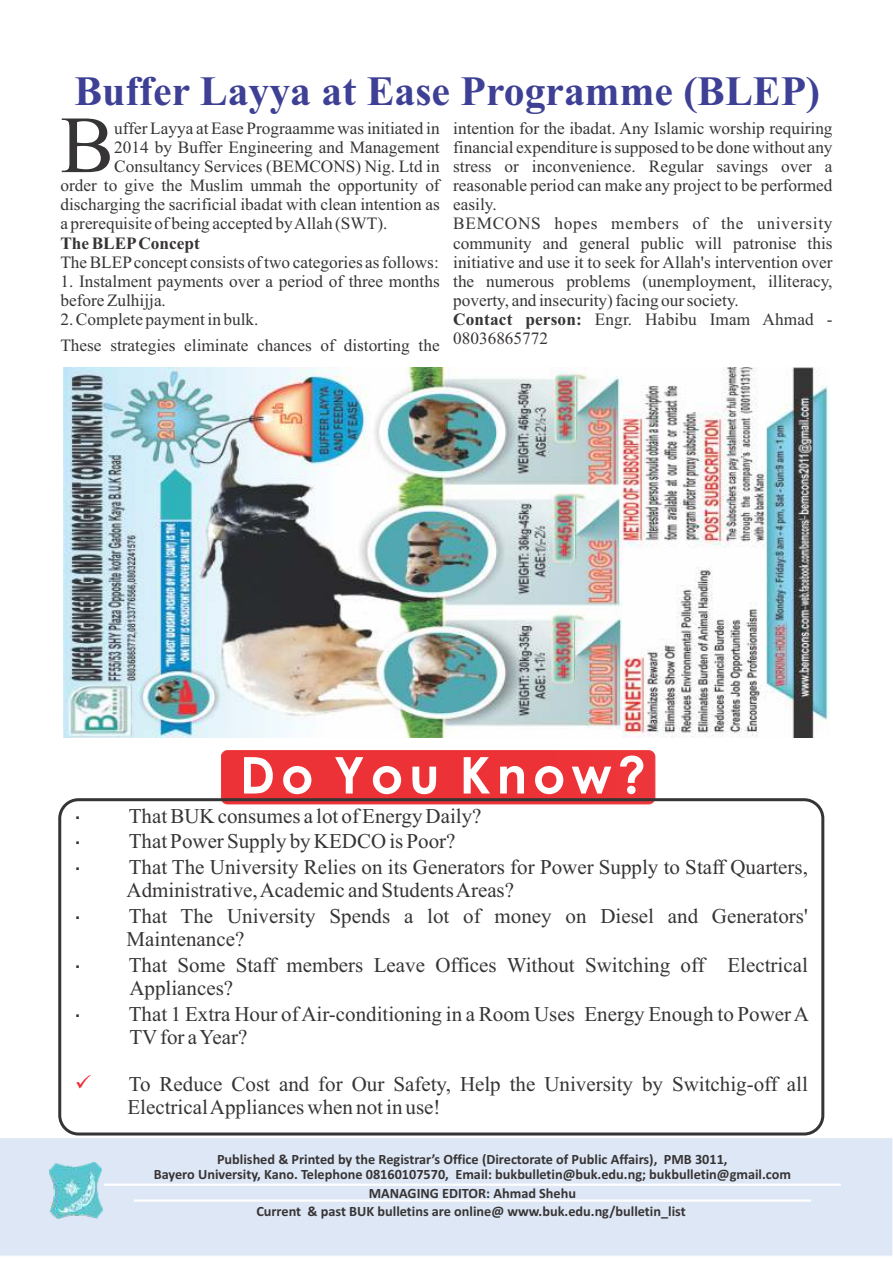
<style>
.page{position:relative;width:893px;height:1263px;background:#fff}
.page>*{position:absolute;margin:0;border:0;box-sizing:border-box;transform-origin:0 0}
.t1{font:80.85px "Times New Roman";color:#373435}
.t2{font:700 50.7px "Century Gothic";letter-spacing:.115em;color:#fefefe}
.t3{font:700 41.7px "Times New Roman";color:#3e4095}
.t4{font:21px/25.7px "Times New Roman";color:#373435}
.t5{font:17.25px/19px "Times New Roman";color:#373435}
.t6{font:700 17.25px "Times New Roman";color:#373435}
.t7{font:700 14.25px/14.9px "Calibri";color:#373435;text-align:center}
.s1{font-weight:700}
.s2{color:#ed3237}
</style>
<div class="page">
<div style="left:0;top:1138px;width:893px;height:118px;background:#dee7f5"></div>
<hr style="left:104px;top:1183px;width:737px;height:3px;background:#fefefe">
<hr style="left:134px;top:1199px;width:677px;height:3px;background:#fefefe">
<img style="left:50px;top:1163px;width:52px;height:56px">
<div style="left:221px;top:750px;width:434px;height:54px;background:#ed3237;border:1px solid #ed3237;border-radius:6px"></div>
<div style="left:58px;top:798px;width:766px;height:337px;border:3px solid #373435;border-radius:19px"></div>
<img style="left:64px;top:367px;width:765px;height:370px">
<h3 class="t3" style="left:74px;top:76px;width:747px">Buffer Layya at Ease Programme (BLEP)</h3>
<p class="t5" style="left:114px;top:120px;width:327px">uffer Layya at Ease Prograamme was initiated in</p>
<h1 class="t1" style="left:60px;top:116px;width:55px">B</h1>
<p class="t5" style="left:453px;top:120px;width:381px">intention for the ibadat. Any Islamic worship requiring financial expenditure is supposed to be done without any stress or inconvenience. Regular savings over a reasonable period can make any project to be performed easily.<br>BEMCONS hopes members of the university community and general public will patronise this initiative and use it to seek for Allah's intervention over the numerous problems (unemployment, illiteracy, poverty, and insecurity) facing our society.<br><span class="s1">Contact person:</span> Engr. Habibu Imam Ahmad - 08036865772</p>
<p class="t5" style="left:114px;top:139px;width:327px">2014 by Buffer Engineering and Management</p>
<p class="t5" style="left:114px;top:158px;width:327px">Consultancy Services (BEMCONS) Nig. Ltd in</p>
<p class="t5" style="left:60px;top:178px;width:381px">order to give the Muslim ummah the opportunity of</p>
<p class="t5" style="left:60px;top:197px;width:381px">discharging the sacrificial ibadat with clean intention as</p>
<p class="t5" style="left:60px;top:216px;width:329px">a prerequisite of being accepted by Allah (SWT).</p>
<p class="t6" style="left:60px;top:237px;width:141px">The BLEPConcept</p>
<p class="t5" style="left:60px;top:254px;width:380px">The BLEPconcept consists of two categories as follows:</p>
<p class="t5" style="left:60px;top:273px;width:381px">1. Instalment payments over a period of three months before Zulhijja.</p>
<p class="t5" style="left:60px;top:308px;width:381px;line-height:25.8px">2. Complete payment in bulk.<br>These strategies eliminate chances of distorting the</p>
<h2 class="t2" style="left:240px;top:755px;width:408px">Do You Know?</h2>
<p class="t4" style="left:129px;top:805px;width:681px">That BUK consumes a lot of Energy Daily?<br>That Power Supply by KEDCO is Poor?<br>That The University Relies on its Generators for Power Supply to Staff Quarters,</p>
<p class="t4" style="left:127px;top:879px;width:683px">Administrative, Academic and Students Areas?<br>That The University Spends a lot of money on Diesel and Generators'</p>
<p class="t4" style="left:127px;top:928px;width:683px">Maintenance?<br>That Some Staff members Leave Offices Without Switching off Electrical</p>
<p class="t4" style="left:129px;top:977px;width:682px">Appliances?<br>That 1 Extra Hour of Air-conditioning in a Room Uses Energy Enough to Power A</p>
<p class="t4" style="left:129px;top:1026px;width:120px">TVfor a Year?</p>
<p class="t4" style="left:127px;top:1074px;width:682px;line-height:23.2px;text-indent:-53px"><span class="s2">✓</span> To Reduce Cost and for Our Safety, Help the University by Switchig-off all<br>Electrical Appliances when not in use!</p>
<p class="t7" style="left:154px;top:1153px;width:639px">Published &amp; Printed by the Registrar’s Office (Directorate of Public Affairs), PMB 3011,<br>Bayero University, Kano. Telephone 08160107570, Email: bukbulletin@buk.edu.ng; bukbulletin@gmail.com</p>
<p class="t7" style="left:256px;top:1205px;width:431px">Current &amp; past BUK bulletins are online@ www.buk.edu.ng/bulletin_list</p>
<p class="t7" style="left:369px;top:1187px;width:209px">MANAGING EDITOR: Ahmad Shehu</p>
</div>
